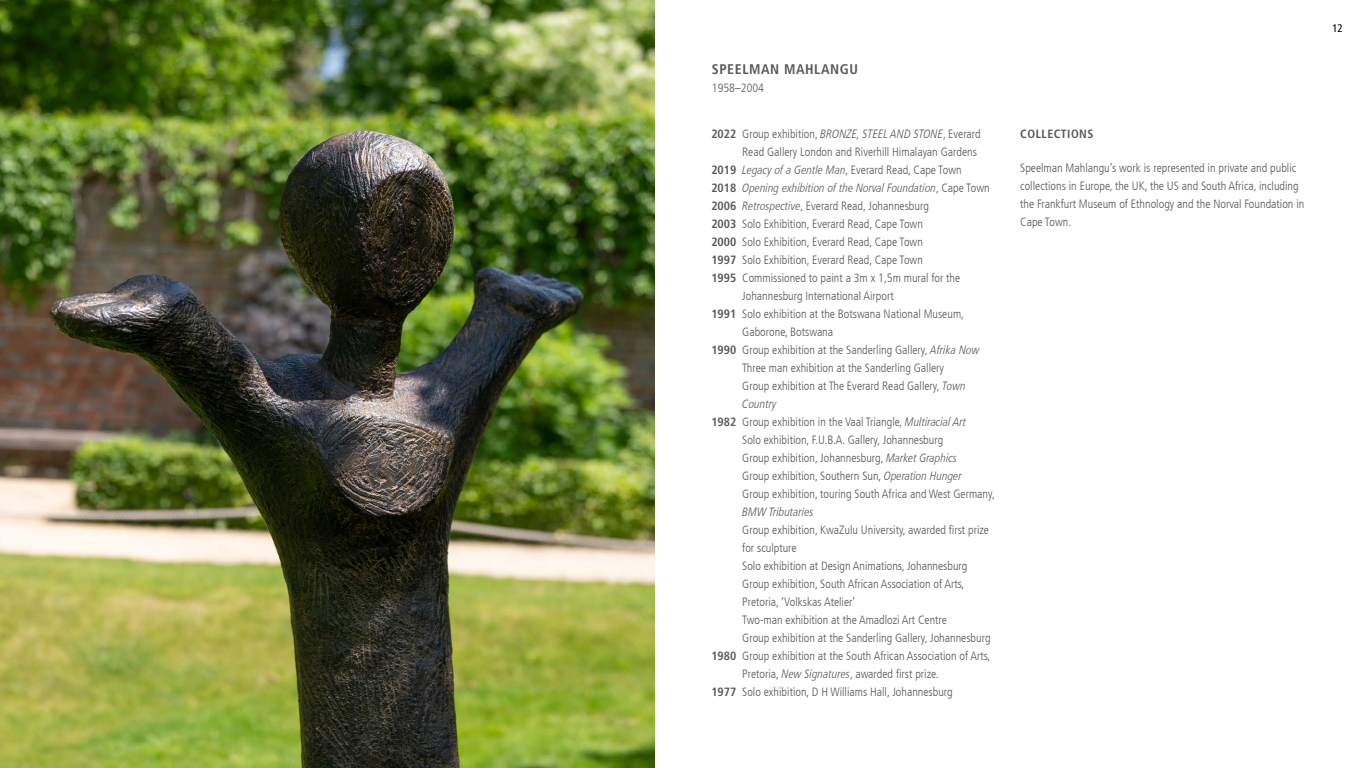
<style>
.page{position:relative;width:1366px;height:768px;background:#fff}
.page>*{position:absolute;margin:0;border:0;box-sizing:border-box;transform-origin:0 0}
.t1{font:700 condensed 14px "Frutiger LT Com";letter-spacing:.04em;color:#58595b}
.t2{font:300 condensed 12px/18px "Frutiger LT Com";color:#58595b}
.t3{font:italic 300 condensed 12px "Frutiger LT Com";color:#58595b}
.t4{font:700 condensed 12px "Frutiger LT Com";letter-spacing:.04em;color:#58595b}
.t5{font:condensed 11px "Frutiger LT Com";color:#000}
.s1{font-weight:700}
.s2{font-style:italic}
.s3{font-weight:700;font-style:normal}
.s4{font-style:normal}
</style>
<div class="page">
<img style="left:0;top:0;width:655px;height:768px">
<p class="t1" style="left:712px;top:61px;width:148px">SPEELMAN MAHLANGU</p>
<p class="t2" style="left:712px;top:79px;width:54px">1958–2004</p>
<p class="t2" style="left:711px;top:125px;width:271px"><span class="s1">2022</span> Group exhibition, <span class="s2">BRONZE, STEEL AND STONE</span>, Everard</p>
<p class="t2" style="left:742px;top:143px;width:236px">Read Gallery London and Riverhill Himalayan Gardens</p>
<p class="t2" style="left:711px;top:161px;width:252px"><span class="s1">2019</span> <span class="s2">Legacy of a Gentle Man</span>, Everard Read, Cape Town</p>
<p class="t3" style="left:711px;top:181px;width:280px"><span class="s3">2018</span> Opening exhibition of the Norval Foundation<span class="s4">, Cape Town</span></p>
<p class="t2" style="left:711px;top:197px;width:219px"><span class="s1">2006</span> <span class="s2">Retrospective</span>, Everard Read, Johannesburg</p>
<p class="t2" style="left:711px;top:215px;width:213px"><span class="s1">2003</span> Solo Exhibition, Everard Read, Cape Town</p>
<p class="t2" style="left:711px;top:233px;width:213px"><span class="s1">2000</span> Solo Exhibition, Everard Read, Cape Town</p>
<p class="t2" style="left:711px;top:251px;width:213px"><span class="s1">1997</span> Solo Exhibition, Everard Read, Cape Town</p>
<p class="t2" style="left:711px;top:269px;width:250px"><span class="s1">1995</span> Commissioned to paint a 3m x 1,5m mural for the</p>
<p class="t2" style="left:742px;top:287px;width:153px">Johannesburg International Airport</p>
<p class="t2" style="left:711px;top:305px;width:254px"><span class="s1">1991</span> Solo exhibition at the Botswana National Museum,</p>
<p class="t2" style="left:742px;top:323px;width:92px">Gaborone, Botswana</p>
<p class="t2" style="left:711px;top:341px;width:270px"><span class="s1">1990</span> Group exhibition at the Sanderling Gallery, <span class="s2">Afrika Now</span></p>
<p class="t2" style="left:742px;top:359px;width:203px">Three man exhibition at the Sanderling Gallery</p>
<p class="t2" style="left:742px;top:377px;width:225px">Group exhibition at The Everard Read Gallery, <span class="s2">Town</span></p>
<p class="t3" style="left:742px;top:397px;width:36px">Country</p>
<p class="t2" style="left:711px;top:413px;width:256px"><span class="s1">1982</span> Group exhibition in the Vaal Triangle, <span class="s2">Multiracial Art</span></p>
<p class="t2" style="left:742px;top:431px;width:203px">Solo exhibition, F.U.B.A. Gallery, Johannesburg</p>
<p class="t2" style="left:742px;top:449px;width:216px">Group exhibition, Johannesburg, <span class="s2">Market Graphics</span></p>
<p class="t2" style="left:742px;top:467px;width:221px">Group exhibition, Southern Sun, <span class="s2">Operation Hunger</span></p>
<p class="t2" style="left:742px;top:485px;width:254px">Group exhibition, touring South Africa and West Germany,</p>
<p class="t3" style="left:742px;top:505px;width:73px">BMW Tributaries</p>
<p class="t2" style="left:742px;top:521px;width:248px">Group exhibition, KwaZulu University, awarded first prize</p>
<p class="t2" style="left:742px;top:539px;width:56px">for sculpture</p>
<p class="t2" style="left:742px;top:557px;width:227px">Solo exhibition at Design Animations, Johannesburg</p>
<p class="t2" style="left:742px;top:575px;width:224px">Group exhibition, South African Association of Arts,</p>
<p class="t2" style="left:742px;top:593px;width:115px">Pretoria, ‘Volkskas Atelier’</p>
<p class="t2" style="left:742px;top:611px;width:206px">Two-man exhibition at the Amadlozi Art Centre</p>
<p class="t2" style="left:742px;top:629px;width:250px">Group exhibition at the Sanderling Gallery, Johannesburg</p>
<p class="t2" style="left:711px;top:647px;width:281px"><span class="s1">1980</span> Group exhibition at the South African Association of Arts,</p>
<p class="t2" style="left:742px;top:665px;width:198px">Pretoria, <span class="s2">New Signatures</span>, awarded first prize.</p>
<p class="t2" style="left:711px;top:683px;width:243px"><span class="s1">1977</span> Solo exhibition, D H Williams Hall, Johannesburg</p>
<p class="t4" style="left:1020px;top:126px;width:75px">COLLECTIONS</p>
<p class="t2" style="left:1020px;top:159px;width:286px">Speelman Mahlangu’s work is represented in private and public collections in Europe, the UK, the US and South Africa, including the Frankfurt Museum of Ethnology and the Norval Foundation in Cape Town.</p>
<p class="t5" style="left:1332px;top:22px;width:12px">12</p>
</div>
